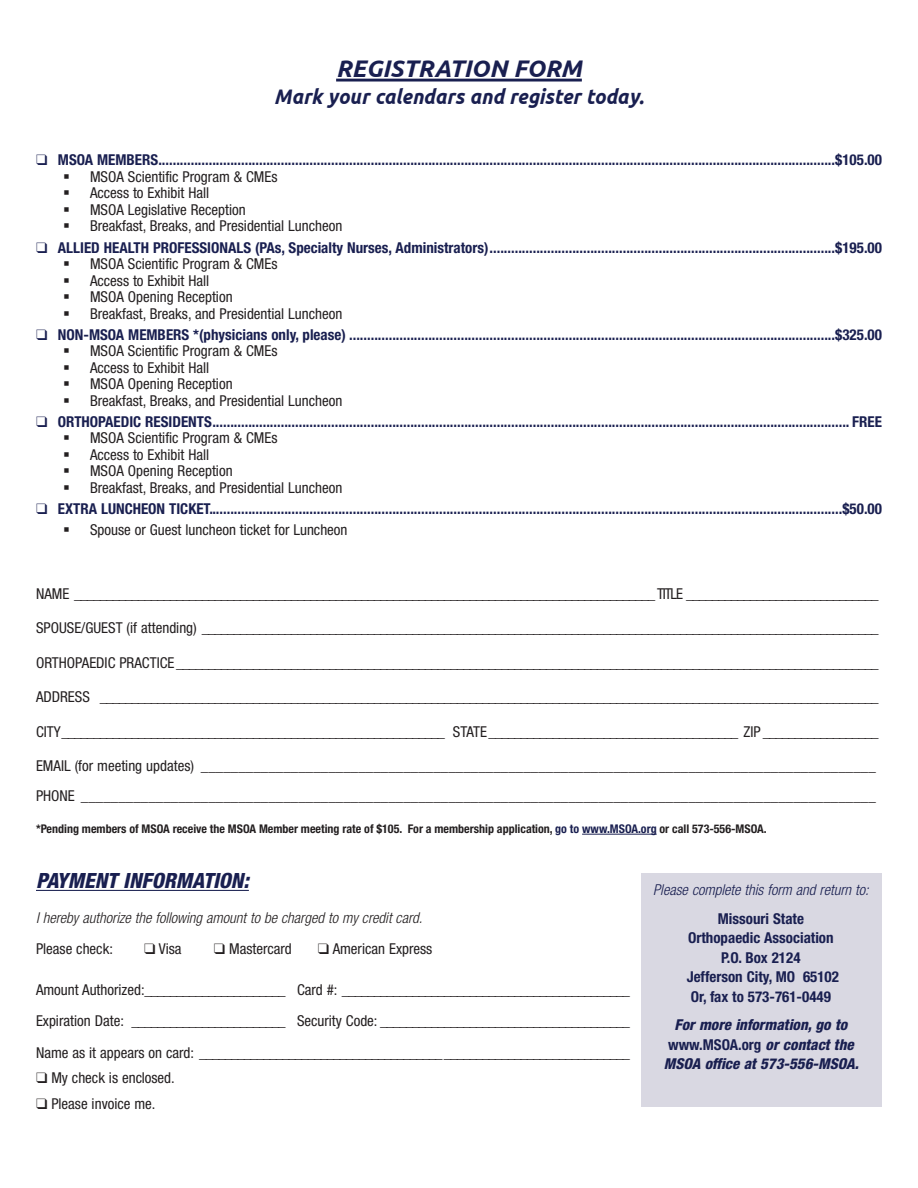
<style>
.page{position:relative;width:918px;height:1188px;background:#fff}
.page>*{position:absolute;margin:0;border:0;box-sizing:border-box;transform-origin:0 0}
.t1{font:italic 700 24px "Ubuntu";color:#191f50}
.t2{font:italic 700 21px "Ubuntu";color:#191f50;scale:.94 1}
.t3{font:italic 800 condensed 21px "Helvetica Neue LT Std";color:#191f50}
.t4{font:condensed 15px/30px "Helvetica Neue LT Std";color:#231f20}
.t5{font:700 condensed 15px/19.5px "Helvetica Neue LT Std";color:#191f50;text-align:center}
.t6{font:condensed 15px "Helvetica Neue LT Std";letter-spacing:-.075em;color:#231f20}
.t7{font:italic 800 condensed 15px/19.5px "Helvetica Neue LT Std";color:#191f50;text-align:center}
.t8{font:italic 300 condensed 15px "Helvetica Neue LT Std";color:#231f20}
.t9{font:italic 300 condensed 15px "Helvetica Neue LT Std";color:#191f50}
.t10{font:700 condensed 12px "Helvetica Neue LT Std";color:#231f20}
.s1{color:#191f50}
.s2{font-weight:700;font-style:normal}
</style>
<div class="page">
<div style="left:642px;top:873px;width:240px;height:233px;background:#d9d8e2"></div>
<hr style="left:336px;top:79px;width:246px;height:3px;background:#191f50">
<hr style="left:36px;top:890px;width:213px;height:1px;background:#191f50">
<hr style="left:582px;top:834px;width:75px;height:1px;background:#191f50">
<p class="t1" style="left:336px;top:54px;width:247px">REGISTRATION FORM</p>
<p class="t2" style="left:274px;top:84px;width:395px">Mark your calendars and register today.</p>
<p class="t5" style="left:36px;top:150px;width:848px">❑ MSOA MEMBERS............................................................................................................................................................................................$105.00</p>
<p class="t4" style="left:63px;top:162px;width:216px">▪ MSOA Scientific Program &amp; CMEs</p>
<p class="t4" style="left:63px;top:178px;width:148px">▪ Access to Exhibit Hall</p>
<p class="t4" style="left:63px;top:195px;width:184px">▪ MSOA Legislative Reception</p>
<p class="t4" style="left:63px;top:211px;width:281px">▪ Breakfast, Breaks, and Presidential Luncheon</p>
<p class="t5" style="left:36px;top:237px;width:848px">❑ ALLIED HEALTH PROFESSIONALS (PAs, Specialty Nurses, Administrators)................................................................................................$195.00</p>
<p class="t4" style="left:63px;top:249px;width:216px">▪ MSOA Scientific Program &amp; CMEs</p>
<p class="t4" style="left:63px;top:265px;width:148px">▪ Access to Exhibit Hall</p>
<p class="t4" style="left:63px;top:282px;width:171px">▪ MSOA Opening Reception</p>
<p class="t4" style="left:63px;top:298px;width:281px">▪ Breakfast, Breaks, and Presidential Luncheon</p>
<p class="t5" style="left:36px;top:324px;width:848px">❑ NON-MSOA MEMBERS *(physicians only, please) .......................................................................................................................................$325.00</p>
<p class="t4" style="left:63px;top:336px;width:216px">▪ MSOA Scientific Program &amp; CMEs</p>
<p class="t4" style="left:63px;top:352px;width:148px">▪ Access to Exhibit Hall</p>
<p class="t4" style="left:63px;top:369px;width:171px">▪ MSOA Opening Reception</p>
<p class="t4" style="left:63px;top:385px;width:281px">▪ Breakfast, Breaks, and Presidential Luncheon</p>
<p class="t5" style="left:36px;top:411px;width:848px">❑ ORTHOPAEDIC RESIDENTS................................................................................................................................................................................. FREE</p>
<p class="t4" style="left:63px;top:423px;width:216px">▪ MSOA Scientific Program &amp; CMEs</p>
<p class="t4" style="left:63px;top:439px;width:148px">▪ Access to Exhibit Hall</p>
<p class="t4" style="left:63px;top:456px;width:171px">▪ MSOA Opening Reception</p>
<p class="t4" style="left:63px;top:472px;width:281px">▪ Breakfast, Breaks, and Presidential Luncheon</p>
<p class="t5" style="left:36px;top:498px;width:848px">❑ EXTRA LUNCHEON TICKET................................................................................................................................................................................$50.00</p>
<p class="t4" style="left:63px;top:514px;width:286px">▪ Spouse or Guest luncheon ticket for Luncheon</p>
<p class="t6" style="left:36px;top:585px;width:844px">NAME ___________________________________________________________________________________________ TITLE ______________________________</p>
<p class="t4" style="left:36px;top:613px;width:844px">SPOUSE/GUEST (if attending) __________________________________________________________________________________________________________</p>
<p class="t4" style="left:36px;top:647px;width:844px">ORTHOPAEDIC PRACTICE ______________________________________________________________________________________________________________</p>
<p class="t4" style="left:36px;top:682px;width:844px">ADDRESS __________________________________________________________________________________________________________________________</p>
<p class="t4" style="left:36px;top:716px;width:844px">CITY____________________________________________________________ STATE _______________________________________ ZIP __________________</p>
<p class="t4" style="left:36px;top:751px;width:841px">EMAIL (for meeting updates) __________________________________________________________________________________________<br>PHONE __________________________________________________________________________________________________________</p>
<p class="t10" style="left:36px;top:821px;width:732px">*Pending members of MSOA receive the MSOA Member meeting rate of $105. For a membership application, <span class="s1">go to www.MSOA.org</span> or call 573-556-MSOA.</p>
<p class="t3" style="left:36px;top:868px;width:214px">PAYMENT INFORMATION:</p>
<p class="t8" style="left:36px;top:909px;width:388px">I hereby authorize the following amount to be charged to my credit card.</p>
<p class="t4" style="left:36px;top:934px;width:78px">Please check:</p>
<p class="t4" style="left:144px;top:934px;width:39px">❑ Visa</p>
<p class="t4" style="left:214px;top:934px;width:80px">❑ Mastercard</p>
<p class="t4" style="left:318px;top:934px;width:116px">❑ American Express</p>
<p class="t4" style="left:36px;top:974px;width:595px">Amount Authorized:______________________ Card #: _____________________________________________</p>
<p class="t4" style="left:36px;top:1006px;width:595px">Expiration Date: ________________________ Security Code: _______________________________________</p>
<p class="t4" style="left:36px;top:1037px;width:595px">Name as it appears on card: ______________________________________ _____________________________</p>
<p class="t4" style="left:36px;top:1063px;width:140px">❑ My check is enclosed.</p>
<p class="t4" style="left:36px;top:1088px;width:121px">❑ Please invoice me.</p>
<p class="t9" style="left:653px;top:881px;width:217px">Please complete this form and return to:</p>
<p class="t5" style="left:688px;top:908px;width:147px">Missouri State<br>Orthopaedic Association</p>
<p class="t5" style="left:687px;top:947px;width:154px">P.O. Box 2124<br>Jefferson City, MO 65102</p>
<p class="t5" style="left:691px;top:986px;width:142px">Or, fax to 573-761-0449</p>
<p class="t7" style="left:664px;top:1015px;width:196px">For more information, go to <span class="s2">www.MSOA.org</span> or contact the<br>MSOA office at 573-556-MSOA.</p>
</div>
